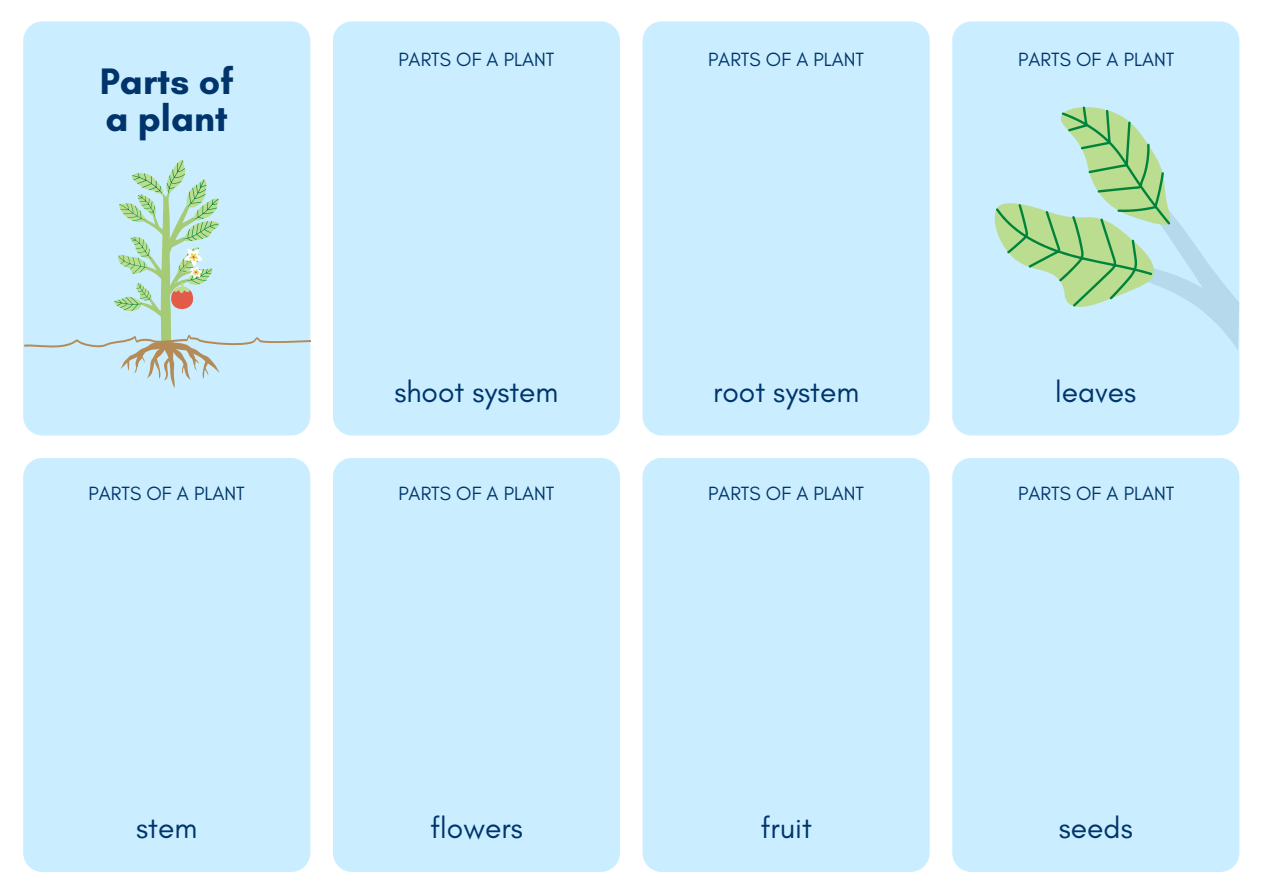
<style>
.page{position:relative;width:1263px;height:894px;background:#fff}
.page>*{position:absolute;margin:0;border:0;box-sizing:border-box;transform-origin:0 0}
.t1{font:700 37.5px/37px "Glacial Indifference";color:#00346b}
.t2{font:30px "Glacial Indifference";color:#00346b}
.t3{font:19.5px "Glacial Indifference";color:#00346b}
</style>
<div class="page">
<div style="left:642px;top:21px;width:288px;height:414px;background:#caeeff"></div>
<div style="left:642px;top:458px;width:288px;height:413px;background:#caeeff"></div>
<div style="left:23px;top:21px;width:287px;height:414px;background:#caeeff"></div>
<div style="left:23px;top:458px;width:287px;height:413px;background:#caeeff"></div>
<div style="left:333px;top:21px;width:287px;height:414px;background:#caeeff"></div>
<div style="left:333px;top:458px;width:287px;height:413px;background:#caeeff"></div>
<div style="left:952px;top:21px;width:287px;height:414px;background:#caeeff"></div>
<div style="left:952px;top:458px;width:287px;height:413px;background:#caeeff"></div>
<svg style="left:994px;top:106px;width:245px;height:244px;background:#bce3d9"></svg>
<svg style="left:24px;top:160px;width:286px;height:228px;background:#c5e7ee"></svg>
<h1 class="t1" style="left:100px;top:63px;width:135px">Parts of a plant</h1>
<p class="t3" style="left:398px;top:47px;width:158px">PARTS OF A PLANT</p>
<p class="t3" style="left:708px;top:47px;width:158px">PARTS OF A PLANT</p>
<p class="t3" style="left:1018px;top:47px;width:158px">PARTS OF A PLANT</p>
<h2 class="t2" style="left:394px;top:373px;width:166px">shoot system</h2>
<h2 class="t2" style="left:713px;top:373px;width:148px">root system</h2>
<h2 class="t2" style="left:1055px;top:373px;width:83px">leaves</h2>
<p class="t3" style="left:89px;top:481px;width:158px">PARTS OF A PLANT</p>
<p class="t3" style="left:398px;top:481px;width:158px">PARTS OF A PLANT</p>
<p class="t3" style="left:708px;top:481px;width:158px">PARTS OF A PLANT</p>
<p class="t3" style="left:1018px;top:481px;width:158px">PARTS OF A PLANT</p>
<h2 class="t2" style="left:136px;top:809px;width:63px">stem</h2>
<h2 class="t2" style="left:430px;top:809px;width:94px">flowers</h2>
<h2 class="t2" style="left:760px;top:809px;width:53px">fruit</h2>
<h2 class="t2" style="left:1059px;top:809px;width:75px">seeds</h2>
</div>
